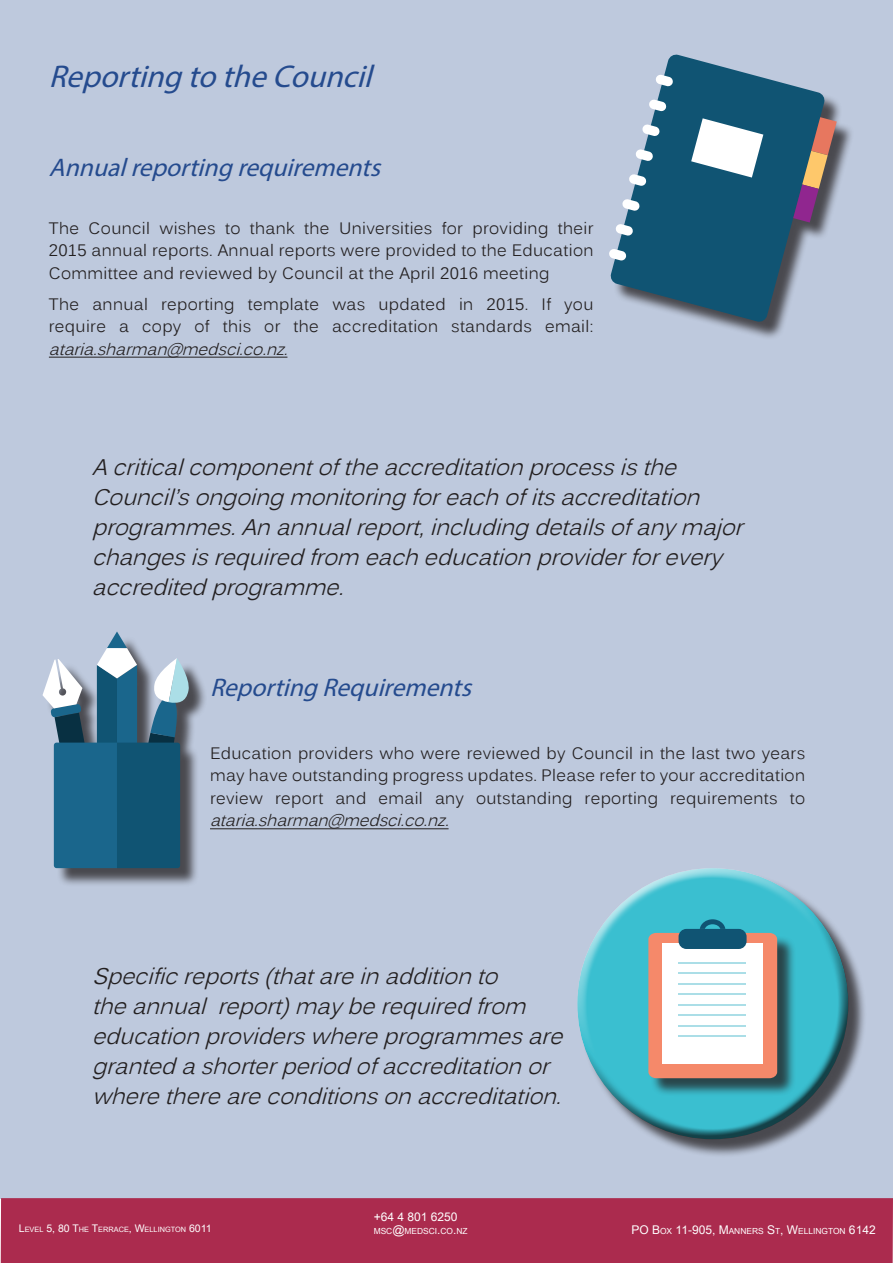
<style>
.page{position:relative;width:893px;height:1263px;background:#fff}
.page>*{position:absolute;margin:0;border:0;box-sizing:border-box;transform-origin:0 0}
.t1{font:italic 31.5px "Myriad Pro";color:#254b8e}
.t2{font:italic 25.5px "Myriad Pro";color:#254b8e}
.t3{font:italic 22.5px/30px "Kalinga";color:#231f20}
.t4{font:16.5px/22.5px "Kalinga";letter-spacing:.02em;color:#231f20;text-align:justify}
.t5{font:italic 16.5px "Kalinga";color:#231f20}
.t6{font:12px "Dok Champa";color:#fff}
.t7{font:8.4px "Dok Champa";color:#fff}
.t8{font:7.35px "Dok Champa";color:#fff}
.s1{font-size:12px}
.s2{font-size:10.5px}
.s3{font-size:8.4px}
</style>
<div class="page">
<div style="left:1px;top:0;width:892px;height:1198px;background:#bec9dd"></div>
<div style="left:1px;top:1198px;width:892px;height:65px;background:#ab2b4e"></div>
<hr style="left:49px;top:357px;width:238px;height:1px;background:#231f20">
<div style="left:612px;top:57px;width:242px;height:283px;background:#231f20;opacity:.75"></div>
<svg style="left:610px;top:54px;width:215px;height:269px;fill:#105473"></svg>
<svg style="left:609px;top:248px;width:18px;height:13px"></svg>
<svg style="left:615px;top:224px;width:18px;height:12px"></svg>
<svg style="left:622px;top:199px;width:18px;height:12px"></svg>
<svg style="left:629px;top:174px;width:18px;height:12px"></svg>
<svg style="left:635px;top:149px;width:18px;height:12px"></svg>
<svg style="left:642px;top:124px;width:18px;height:12px"></svg>
<svg style="left:649px;top:99px;width:18px;height:13px"></svg>
<svg style="left:655px;top:74px;width:18px;height:13px"></svg>
<svg style="left:793px;top:117px;width:44px;height:105px;background:#766873"></svg>
<svg style="left:691px;top:118px;width:72px;height:60px;background:#aac2cd"></svg>
<div style="left:45px;top:635px;width:162px;height:252px;background:#231f20;opacity:.75"></div>
<svg style="left:43px;top:631px;width:148px;height:237px"></svg>
<hr style="left:210px;top:828px;width:239px;height:1px;background:#231f20">
<div style="left:579px;top:870px;width:288px;height:288px;background:#231f20;opacity:.75"></div>
<div style="left:575px;top:867px;width:261px;height:205px;background:#fff;opacity:.75"></div>
<div style="left:581px;top:911px;width:268px;height:231px;background:#231f20;opacity:.75"></div>
<div style="left:651px;top:935px;width:145px;height:162px;background:#231f20;opacity:.75"></div>
<svg style="left:648px;top:919px;width:129px;height:159px;background:#d8cbc6"></svg>
<h1 class="t1" style="left:49px;top:57px;width:334px">ReportingtotheCouncil</h1>
<h2 class="t2" style="left:49px;top:152px;width:341px">Annualreportingrequirements</h2>
<p class="t4" style="left:49px;top:218px;width:546px">The Council wishes to thank the Universities for providing their 2015 annual reports. Annual reports were provided to the Education Committee and reviewed by Council at the April 2016 meeting</p>
<p class="t4" style="left:49px;top:294px;width:546px">The annual reporting template was updated in 2015. If you require a copy of this or the accreditation standards email:</p>
<p class="t5" style="left:49px;top:338px;width:247px">ataria.sharman@medsci.co.nz.</p>
<p class="t3" style="left:92px;top:454px;width:661px">Acriticalcomponentoftheaccreditationprocessisthe Council’songoingmonitoringforeachofitsaccreditation programmes.Anannualreport,includingdetailsofanymajor changesisrequiredfrom eacheducationproviderforevery accreditedprogramme.</p>
<h2 class="t2" style="left:210px;top:672px;width:270px">ReportingRequirements</h2>
<p class="t4" style="left:210px;top:743px;width:597px">Education providers who were reviewed by Council in the last two years may have outstanding progress updates. Please refer to your accreditation review report and email any outstanding reporting requirements to</p>
<p class="t5" style="left:210px;top:810px;width:247px">ataria.sharman@medsci.co.nz.</p>
<h3 class="t3" style="left:92px;top:963px;width:481px">Specificreports(thatareinadditionto theannual report)mayberequiredfrom educationproviderswhereprogrammesare grantedashorterperiodofaccreditationor wherethereareconditionsonaccreditation.</h3>
<p class="t6" style="left:374px;top:1207px;width:85px">+64 4 801 6250</p>
<p class="t7" style="left:374px;top:1225px;width:95px">MSC<span class="s1">@</span>MEDSCI<span class="s1">.</span>CO<span class="s1">.</span>NZ</p>
<p class="t8" style="left:19px;top:1224px;width:194px"><span class="s2">L</span>EVEL <span class="s2">5, 80 T</span>HE <span class="s2">T</span>ERRACE<span class="s2">, W</span>ELLINGTON <span class="s2">6011</span></p>
<p class="t6" style="left:631px;top:1220px;width:246px">PO B<span class="s3">OX</span> 11-905, M<span class="s3">ANNERS</span> S<span class="s3">T</span>, W<span class="s3">ELLINGTON</span> 6142</p>
</div>
